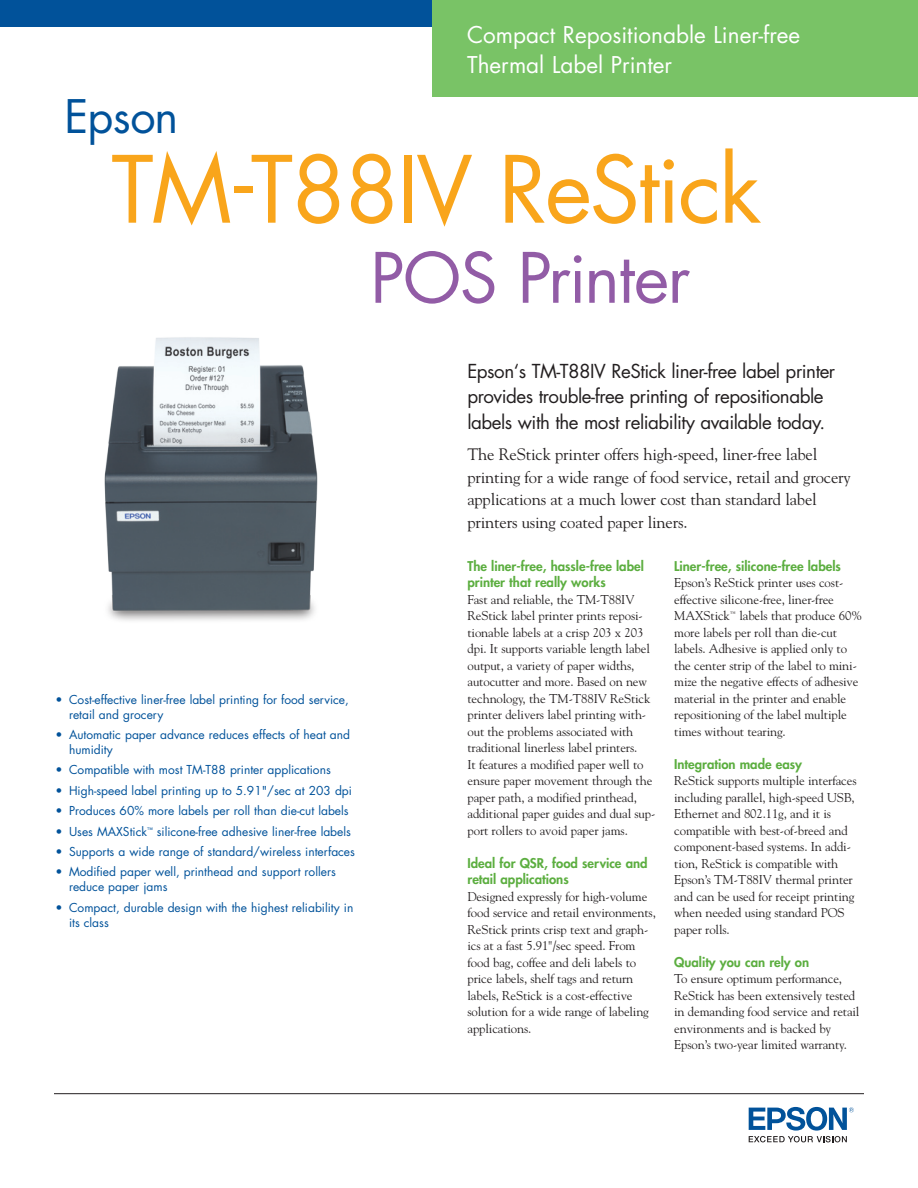
<style>
.page{position:relative;width:918px;height:1188px;background:#fff}
.page>*{position:absolute;margin:0;border:0;box-sizing:border-box;transform-origin:0 0}
.t1{font:90px "Futura";letter-spacing:-.025em;color:#f9a51b}
.t2{font:67.5px "Futura";letter-spacing:-.02em;color:#925ca6}
.t3{font:45px "Futura";letter-spacing:-.02em;color:#01529a}
.orange_box_type{font:22.5px "Futura";color:#fff}
.front_intro_1{font:18.75px/25.5px "Futura";letter-spacing:-.025em;color:#231f20}
.front_intro_1-2{font:16.5px/22.5px "Goudy";letter-spacing:-.01em;color:#231f20}
.copy_subhead{font:800 13.2px/16.5px "Futura";color:#5cae40}
.copy_subhead-2{font:12.75px/16.5px "Goudy";letter-spacing:-.01em;color:#231f20}
.front_bullets{font:12px/15px "Futura";color:#01529a}
.sidebar_copy{font:12px/15px "Futura";color:#01529a}
</style>
<div class="page">
<hr style="left:54px;top:1093px;width:810px;height:1px;background:#231f20">
<svg style="left:749px;top:1107px;width:105px;height:35px"></svg>
<div style="left:0;top:0;width:918px;height:27px;background:#01529a"></div>
<div style="left:432px;top:0;width:486px;height:97px;background:#79c366"></div>
<img style="left:104px;top:337px;width:214px;height:284px">
<p class="orange_box_type" style="left:467px;top:19px;width:335px">Compact Repositionable Liner-free</p>
<p class="orange_box_type" style="left:467px;top:49px;width:206px">Thermal Label Printer</p>
<p class="t3" style="left:65px;top:85px;width:115px">Epson</p>
<p class="t1" style="left:111px;top:128px;width:651px">TM-T88IV ReStick</p>
<p class="t2" style="left:370px;top:231px;width:321px">POS Printer</p>
<p class="sidebar_copy" style="left:69px;top:691px;width:281px;text-indent:-14px">• Cost-effective liner-free label printing for food service, retail and grocery</p>
<p class="front_bullets" style="left:69px;top:727px;width:283px;text-indent:-14px">• Automatic paper advance reduces effects of heat and humidity</p>
<p class="front_bullets" style="left:56px;top:762px;width:277px">• Compatible with most TM-T88 printer applications</p>
<p class="front_bullets" style="left:56px;top:783px;width:298px">• High-speed label printing up to 5.91"/sec at 203 dpi</p>
<p class="front_bullets" style="left:56px;top:803px;width:295px">• Produces 60% more labels per roll than die-cut labels</p>
<p class="front_bullets" style="left:56px;top:823px;width:297px">• Uses MAXStick<sup>™</sup> silicone-free adhesive liner-free labels</p>
<p class="front_bullets" style="left:56px;top:844px;width:301px">• Supports a wide range of standard/wireless interfaces</p>
<p class="front_bullets" style="left:69px;top:864px;width:268px;text-indent:-14px">• Modified paper well, printhead and support rollers reduce paper jams</p>
<p class="front_bullets" style="left:69px;top:900px;width:286px;text-indent:-14px">• Compact, durable design with the highest reliability in its class</p>
<p class="front_intro_1" style="left:467px;top:358px;width:369px">Epson‘s TM-T88IV ReStick liner-free label printer provides trouble-free printing of repositionable labels with the most reliability available today.</p>
<p class="front_intro_1-2" style="left:467px;top:443px;width:385px">The ReStick printer offers high-speed, liner-free label printing for a wide range of food service, retail and grocery applications at a much lower cost than standard label printers using coated paper liners.</p>
<p class="copy_subhead" style="left:468px;top:557px;width:178px">The liner-free, hassle-free label printer that really works</p>
<p class="copy_subhead-2" style="left:468px;top:591px;width:189px">Fast and reliable, the TM-T88IV ReStick label printer prints reposi&shy;tionable labels at a crisp 203 x 203 dpi. It supports variable length label output, a variety of paper widths, autocutter and more. Based on new technology, the TM-T88IV ReStick printer delivers label printing with&shy;out the problems associated with traditional linerless label printers.<br>It features a modified paper well to ensure paper movement through the paper path, a modified printhead, additional paper guides and dual sup&shy;port rollers to avoid paper jams.</p>
<p class="copy_subhead" style="left:468px;top:854px;width:182px">Ideal for QSR, food service and retail applications</p>
<p class="copy_subhead-2" style="left:468px;top:888px;width:190px">Designed expressly for high-volume food service and retail environments, ReStick prints crisp text and graph&shy;ics at a fast 5.91"/sec speed. From food bag, coffee and deli labels to price labels, shelf tags and return labels, ReStick is a cost-effective solution for a wide range of labeling applications.</p>
<p class="copy_subhead" style="left:674px;top:557px;width:168px">Liner-free, silicone-free labels</p>
<p class="copy_subhead-2" style="left:674px;top:574px;width:189px">Epson’s ReStick printer uses cost&shy;effective silicone-free, liner-free MAXStick<sup>™</sup> labels that produce 60% more labels per roll than die-cut labels. Adhesive is applied only to the center strip of the label to mini&shy;mize the negative effects of adhesive material in the printer and enable repositioning of the label multiple times without tearing.</p>
<p class="copy_subhead" style="left:674px;top:755px;width:129px">Integration made easy</p>
<p class="copy_subhead-2" style="left:674px;top:772px;width:184px">ReStick supports multiple interfaces including parallel, high-speed USB,<br>Ethernet and 802.11g, and it is compatible with best-of-breed and component-based systems. In addi&shy;tion, ReStick is compatible with<br>Epson’s TM-T88IV thermal printer and can be used for receipt printing when needed using standard POS paper rolls.</p>
<p class="copy_subhead" style="left:674px;top:953px;width:136px">Quality you can rely on</p>
<p class="copy_subhead-2" style="left:674px;top:970px;width:187px">To ensure optimum performance, ReStick has been extensively tested in demanding food service and retail environments and is backed by Epson’s two-year limited warranty.</p>
</div>
